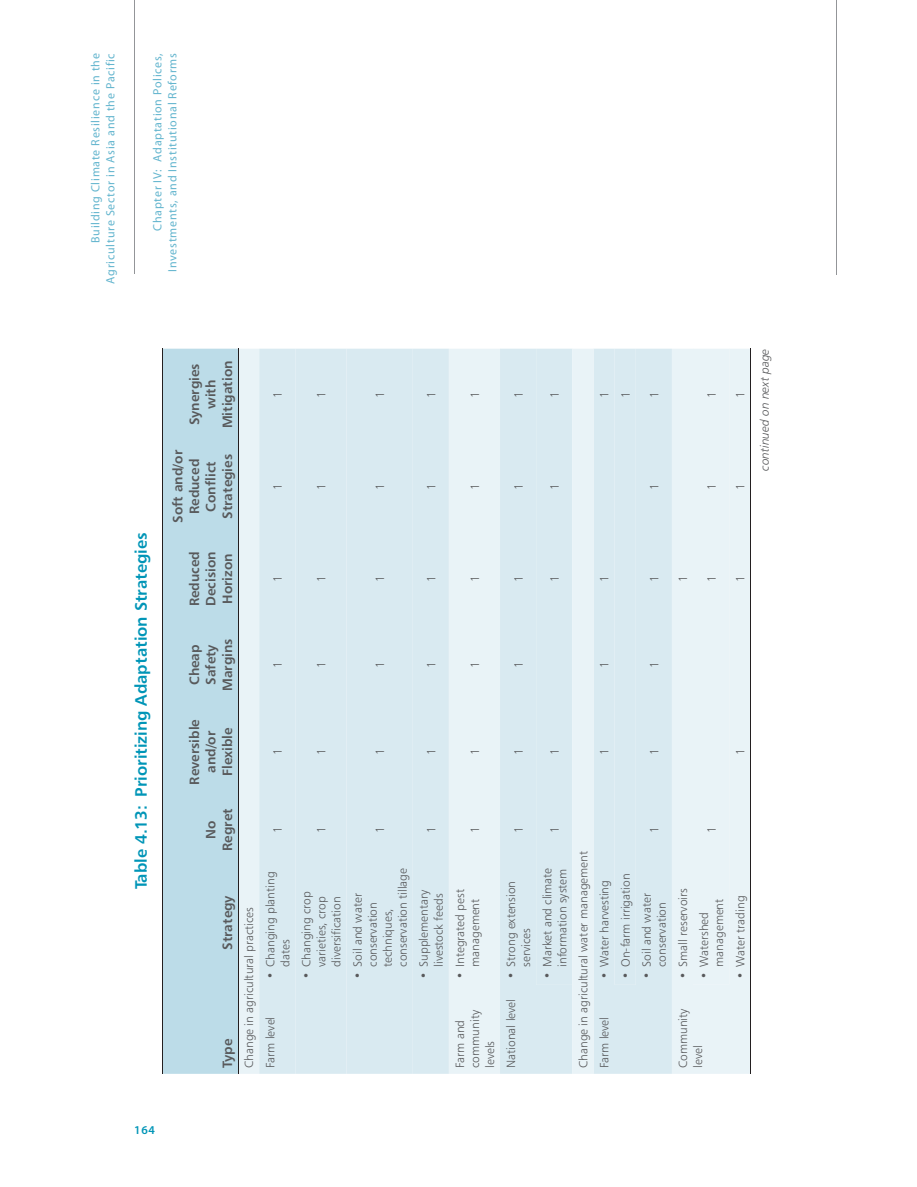
<style>
.page{position:relative;width:917px;height:1187px;background:#fff}
.page>*{position:absolute;margin:0;border:0;box-sizing:border-box;transform-origin:0 0}
.t1{font:16.5px "Humanist 777 BT Bold B";color:#0095b7}
.t2{font:13.5px/16.5px "Humanist 777 BT Bold B";color:#58595b;text-align:center}
.t3{font:12px/15px "Humanist 777 BT Light B";color:#58595b}
.t4{font:12px/15px "Myriad Pro";letter-spacing:.06em;color:#63b5ce;text-align:right}
.t5{font:12px/24.6px "Humanist 777 BT Light Italic B";color:#58595b}
.t6{font:600 12px "Myriad Pro";color:#0095b7}
.s1{font-family:"Humanist 777 BT Light B"}
</style>
<div class="page">
<hr style="left:134px;top:0;width:1px;height:274px;background:#939598">
<hr style="left:836px;top:0;width:1px;height:274px;background:#939598">
<div style="left:163px;top:348px;width:75px;height:725px;background:#bcdce8"></div>
<div style="left:239px;top:348px;width:510px;height:725px;background:#e9f3f7"></div>
<div style="left:259px;top:348px;width:412px;height:725px;background:#d9eaf1"></div>
<div style="left:295px;top:348px;width:340px;height:725px;background:#d9eaf1"></div>
<svg style="left:448px;top:348px;width:145px;height:725px;background:#e1eef4"></svg>
<div style="left:692px;top:348px;width:37px;height:636px;background:#e9f3f7"></div>
<hr style="left:162px;top:348px;width:1px;height:725px;background:#231f20">
<hr style="left:238px;top:348px;width:1px;height:725px;background:#231f20">
<hr style="left:749px;top:348px;width:1px;height:725px;background:#231f20">
<p class="t4" style="left:89px;top:283px;width:232px;rotate:-90deg">Building Climate Resilience in the<br>Agriculture Sector in Asia and the Pacific</p>
<p class="t4" style="left:151px;top:272px;width:220px;rotate:-90deg">Chapter IV: Adaptation Polices,<br>Investments, and Institutional Reforms</p>
<p class="t1" style="left:134px;top:889px;width:358px;rotate:-90deg">Table 4.13: Prioritizing Adaptation Strategies</p>
<p class="t2" style="left:187px;top:428px;width:69px;rotate:-90deg">Synergies with<br>Mitigation</p>
<p class="t2" style="left:171px;top:523px;width:74px;rotate:-90deg">Soft and/or<br>Reduced<br>Conflict<br>Strategies</p>
<p class="t2" style="left:187px;top:606px;width:57px;text-align:justify;rotate:-90deg">Reduced Decision Horizon</p>
<p class="t3" style="left:271px;top:398px;width:8px;rotate:-90deg">1</p>
<p class="t3" style="left:315px;top:398px;width:8px;rotate:-90deg">1</p>
<p class="t3" style="left:271px;top:490px;width:8px;rotate:-90deg">1</p>
<p class="t3" style="left:315px;top:490px;width:8px;rotate:-90deg">1</p>
<p class="t3" style="left:271px;top:582px;width:8px;rotate:-90deg">1</p>
<p class="t3" style="left:315px;top:582px;width:8px;rotate:-90deg">1</p>
<p class="t3" style="left:373px;top:398px;width:8px;rotate:-90deg">1</p>
<p class="t3" style="left:424px;top:398px;width:8px;rotate:-90deg">1</p>
<p class="t3" style="left:468px;top:398px;width:8px;rotate:-90deg">1</p>
<p class="t3" style="left:512px;top:398px;width:8px;rotate:-90deg">1</p>
<p class="t3" style="left:548px;top:398px;width:8px;rotate:-90deg">1</p>
<p class="t3" style="left:597px;top:398px;width:8px;rotate:-90deg">1</p>
<p class="t3" style="left:619px;top:398px;width:8px;rotate:-90deg">1</p>
<p class="t3" style="left:647px;top:398px;width:8px;rotate:-90deg">1</p>
<p class="t3" style="left:704px;top:398px;width:8px;rotate:-90deg">1</p>
<p class="t5" style="left:728px;top:470px;width:124px;text-indent:73px;rotate:-90deg"><span class="s1">1 </span>continued on next page</p>
<p class="t3" style="left:373px;top:490px;width:8px;rotate:-90deg">1</p>
<p class="t3" style="left:424px;top:490px;width:8px;rotate:-90deg">1</p>
<p class="t3" style="left:468px;top:490px;width:8px;rotate:-90deg">1</p>
<p class="t3" style="left:512px;top:490px;width:8px;rotate:-90deg">1</p>
<p class="t3" style="left:548px;top:490px;width:8px;rotate:-90deg">1</p>
<p class="t3" style="left:647px;top:490px;width:8px;rotate:-90deg">1</p>
<p class="t3" style="left:704px;top:490px;width:8px;rotate:-90deg">1</p>
<p class="t3" style="left:733px;top:490px;width:8px;rotate:-90deg">1</p>
<p class="t3" style="left:373px;top:582px;width:8px;rotate:-90deg">1</p>
<p class="t3" style="left:424px;top:582px;width:8px;rotate:-90deg">1</p>
<p class="t3" style="left:468px;top:582px;width:8px;rotate:-90deg">1</p>
<p class="t3" style="left:512px;top:582px;width:8px;rotate:-90deg">1</p>
<p class="t3" style="left:548px;top:582px;width:8px;rotate:-90deg">1</p>
<p class="t3" style="left:597px;top:582px;width:8px;rotate:-90deg">1</p>
<p class="t3" style="left:647px;top:582px;width:8px;rotate:-90deg">1</p>
<p class="t3" style="left:676px;top:582px;width:8px;rotate:-90deg">1</p>
<p class="t3" style="left:704px;top:582px;width:8px;rotate:-90deg">1</p>
<p class="t3" style="left:733px;top:582px;width:8px;rotate:-90deg">1</p>
<p class="t2" style="left:187px;top:690px;width:54px;rotate:-90deg">Cheap<br>Safety<br>Margins</p>
<p class="t3" style="left:271px;top:668px;width:8px;rotate:-90deg">1</p>
<p class="t2" style="left:187px;top:784px;width:67px;rotate:-90deg">Reversible and/or<br>Flexible</p>
<p class="t3" style="left:271px;top:755px;width:8px;rotate:-90deg">1</p>
<p class="t2" style="left:204px;top:850px;width:44px;rotate:-90deg">No<br>Regret</p>
<p class="t2" style="left:220px;top:949px;width:56px;rotate:-90deg">Strategy</p>
<p class="t2" style="left:220px;top:1067px;width:30px;rotate:-90deg">Type</p>
<p class="t3" style="left:271px;top:832px;width:8px;rotate:-90deg">1</p>
<p class="t3" style="left:263px;top:966px;width:97px;text-indent:-12px;rotate:-90deg">• Changing planting dates</p>
<p class="t3" style="left:239px;top:1067px;width:162px;line-height:21.1px;rotate:-90deg">Change in agricultural practices<br>Farm level</p>
<p class="t3" style="left:315px;top:668px;width:8px;rotate:-90deg">1</p>
<p class="t3" style="left:373px;top:668px;width:8px;rotate:-90deg">1</p>
<p class="t3" style="left:424px;top:668px;width:8px;rotate:-90deg">1</p>
<p class="t3" style="left:468px;top:668px;width:8px;rotate:-90deg">1</p>
<p class="t3" style="left:512px;top:668px;width:8px;rotate:-90deg">1</p>
<p class="t3" style="left:315px;top:755px;width:8px;rotate:-90deg">1</p>
<p class="t3" style="left:373px;top:755px;width:8px;rotate:-90deg">1</p>
<p class="t3" style="left:424px;top:755px;width:8px;rotate:-90deg">1</p>
<p class="t3" style="left:468px;top:755px;width:8px;rotate:-90deg">1</p>
<p class="t3" style="left:512px;top:755px;width:8px;rotate:-90deg">1</p>
<p class="t3" style="left:315px;top:832px;width:8px;rotate:-90deg">1</p>
<p class="t3" style="left:373px;top:832px;width:8px;rotate:-90deg">1</p>
<p class="t3" style="left:424px;top:832px;width:8px;rotate:-90deg">1</p>
<p class="t3" style="left:468px;top:832px;width:8px;rotate:-90deg">1</p>
<p class="t3" style="left:512px;top:832px;width:8px;rotate:-90deg">1</p>
<p class="t3" style="left:300px;top:978px;width:89px;text-align:center;rotate:-90deg">• Changing crop varieties, crop diversification</p>
<p class="t3" style="left:351px;top:966px;width:100px;text-indent:-12px;rotate:-90deg">• Soil and water conservation techniques, conservation tillage</p>
<p class="t3" style="left:417px;top:978px;width:90px;text-align:right;rotate:-90deg">• Supplementary livestock feeds</p>
<p class="t3" style="left:453px;top:978px;width:91px;text-align:center;rotate:-90deg">• Integrated pest management</p>
<p class="t3" style="left:453px;top:1067px;width:59px;rotate:-90deg">Farm and community levels</p>
<p class="t3" style="left:504px;top:966px;width:87px;text-indent:-12px;rotate:-90deg">• Strong extension services</p>
<p class="t3" style="left:504px;top:1067px;width:70px;rotate:-90deg">National level</p>
<p class="t3" style="left:597px;top:668px;width:8px;rotate:-90deg">1</p>
<p class="t3" style="left:647px;top:668px;width:8px;rotate:-90deg">1</p>
<p class="t3" style="left:548px;top:755px;width:8px;rotate:-90deg">1</p>
<p class="t3" style="left:597px;top:755px;width:8px;rotate:-90deg">1</p>
<p class="t3" style="left:647px;top:755px;width:8px;rotate:-90deg">1</p>
<p class="t3" style="left:733px;top:755px;width:8px;rotate:-90deg">1</p>
<p class="t3" style="left:548px;top:832px;width:8px;rotate:-90deg">1</p>
<p class="t3" style="left:540px;top:978px;width:112px;text-align:right;rotate:-90deg">• Market and climate information system</p>
<p class="t3" style="left:573px;top:1067px;width:218px;line-height:21.1px;rotate:-90deg">Change in agricultural water management<br>Farm level</p>
<p class="t3" style="left:597px;top:978px;width:100px;rotate:-90deg">• Water harvesting</p>
<p class="t3" style="left:619px;top:978px;width:107px;rotate:-90deg">• On-farm irrigation</p>
<p class="t3" style="left:647px;top:832px;width:8px;rotate:-90deg">1</p>
<p class="t3" style="left:640px;top:978px;width:87px;text-align:center;rotate:-90deg">• Soil and water conservation</p>
<p class="t3" style="left:704px;top:832px;width:8px;rotate:-90deg">1</p>
<p class="t3" style="left:676px;top:978px;width:92px;rotate:-90deg">• Small reservoirs</p>
<p class="t3" style="left:697px;top:966px;width:69px;text-indent:-12px;rotate:-90deg">• Watershed management</p>
<p class="t3" style="left:733px;top:978px;width:85px;rotate:-90deg">• Water trading</p>
<p class="t3" style="left:676px;top:1067px;width:61px;rotate:-90deg">Community level</p>
<p class="t6" style="left:134px;top:1124px;width:22px">164</p>
</div>
